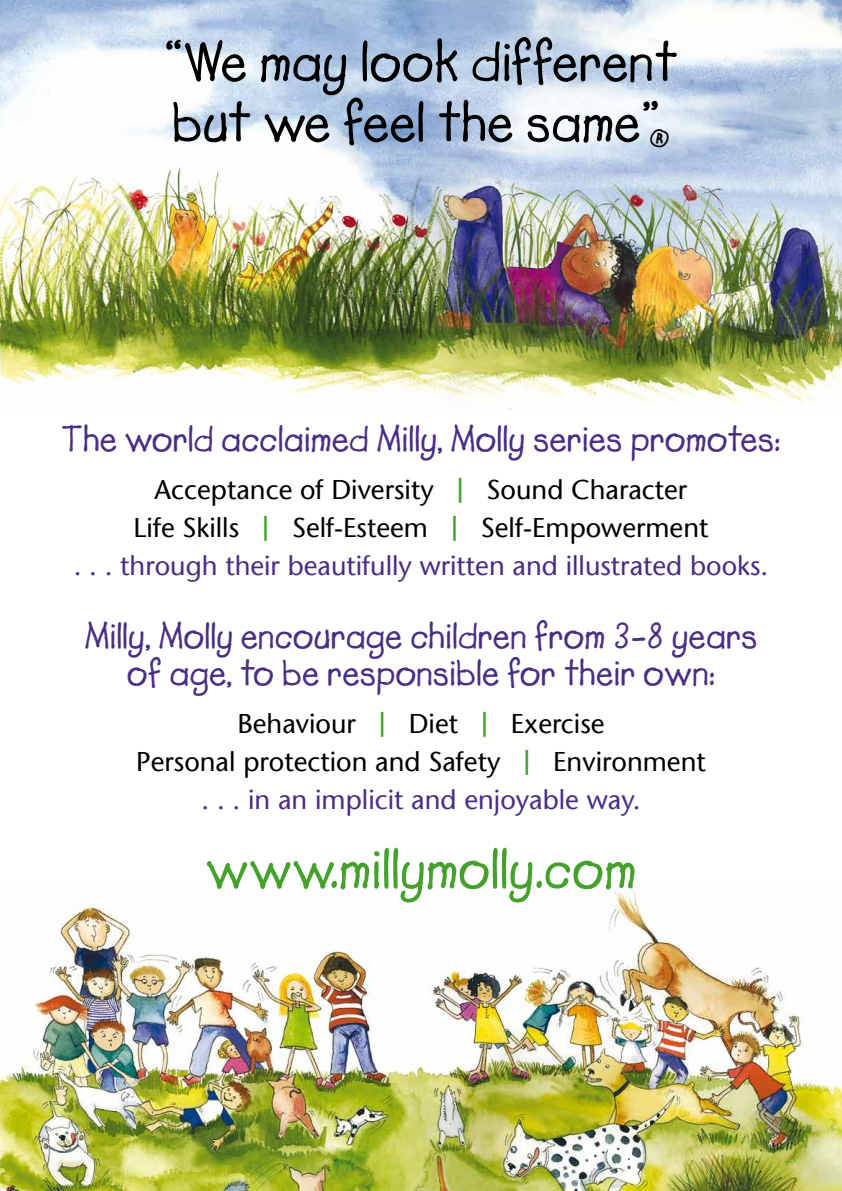
<style>
.page{position:relative;width:842px;height:1191px;background:#fff}
.page>*{position:absolute;margin:0;border:0;box-sizing:border-box;transform-origin:0 0}
.t1{font:700 56.9px/60.4px "Lemonade ICG";color:#000}
.t2{font:700 56.9px "Lemonade ICG";color:#44a12b}
.t3{font:700 37px/37px "Lemonade ICG";color:#4a2d85;text-align:center}
.t4{font:27px "Stone Sans LT";color:#000}
.t5{font:27px "Stone Sans LT";color:#4a2d85}
</style>
<div class="page">
<img style="left:0;top:0;width:842px;height:409px">
<img style="left:0;top:887px;width:842px;height:304px">
<h1 class="t1" style="left:164px;top:32px;width:515px">“We may look different but we feel the same”<sub>®</sub></h1>
<h2 class="t3" style="left:62px;top:420px;width:720px">The world acclaimed Milly, Molly series promotes:</h2>
<p class="t4" style="left:155px;top:473px;width:281px">Acceptance of Diversity</p>
<p class="t4" style="left:486px;top:473px;width:202px">Sound Character</p>
<p class="t4" style="left:134px;top:511px;width:107px">Life Skills</p>
<p class="t4" style="left:292px;top:511px;width:138px">Self-Esteem</p>
<p class="t4" style="left:481px;top:511px;width:229px">Self-Empowerment</p>
<p class="t5" style="left:74px;top:549px;width:696px">. . . through their beautifully written and illustrated books.</p>
<h2 class="t3" style="left:84px;top:617px;width:674px">Milly, Molly encourage children from 3-8 years of age, to be responsible for their own:</h2>
<p class="t4" style="left:237px;top:707px;width:120px">Behaviour</p>
<p class="t4" style="left:409px;top:707px;width:51px">Diet</p>
<p class="t4" style="left:511px;top:707px;width:95px">Exercise</p>
<p class="t4" style="left:136px;top:745px;width:366px">Personal protection and Safety</p>
<p class="t4" style="left:553px;top:745px;width:154px">Environment</p>
<p class="t5" style="left:202px;top:783px;width:440px">. . . in an implicit and enjoyable way.</p>
<h1 class="t2" style="left:206px;top:835px;width:432px">www.millymolly.com</h1>
</div>
